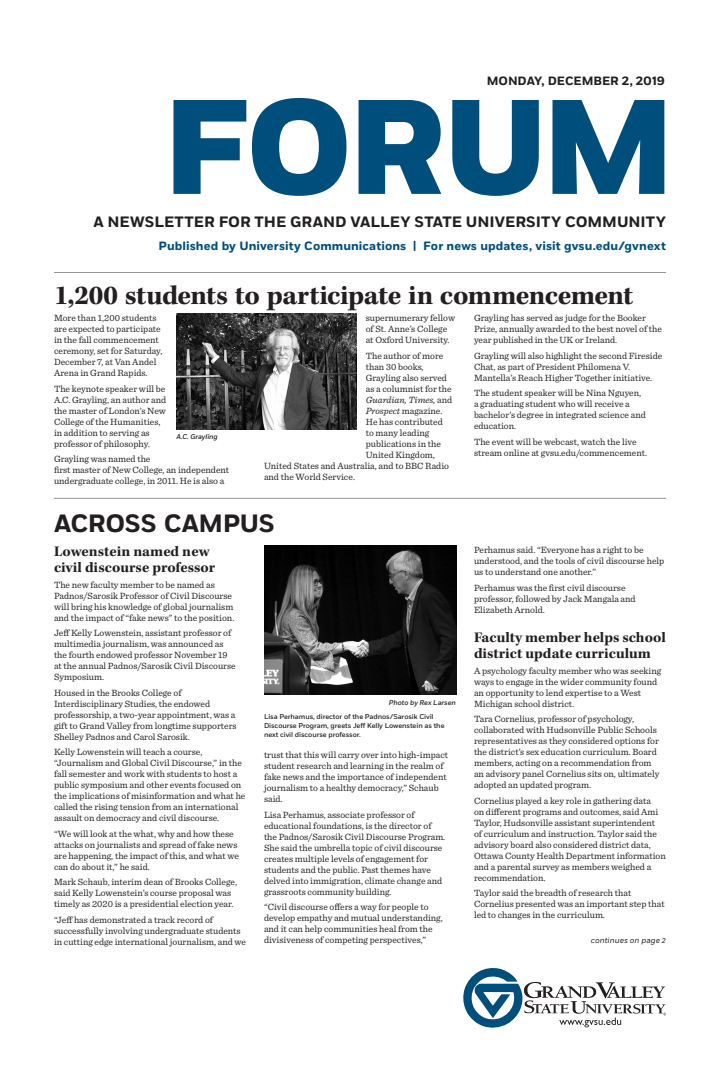
<style>
.page{position:relative;width:720px;height:1080px;background:#fff}
.page>*{position:absolute;margin:0;border:0;box-sizing:border-box;transform-origin:0 0}
.t1{font:800 134.1px "Fort";letter-spacing:-.03em;color:#004e7b}
.main_story_headline{font:700 28px "Kepler Std";letter-spacing:-.015em;color:#231f20}
.section_headline{font:700 25px "Fort";letter-spacing:-.015em;color:#231f20}
.story_headline{font:700 15px/16px "Kepler Std";color:#231f20}
.t2{font:700 15px "Fort";color:#231f20}
.t3{font:700 12px "Fort";letter-spacing:.005em;color:#004e7b}
.t4{font:700 12px "Fort";letter-spacing:-.005em;color:#231f20}
.body_copy{font:9.5px/11px "Sentinel";color:#231f20}
.body_copy-2{font:italic 9.5px "Sentinel";color:#231f20}
.story_continue_right{font:italic 8px "Fort";letter-spacing:.005em;color:#231f20}
.photo_caption{font:500 7px/9px "Fort";letter-spacing:-.01em;color:#231f20}
.photo_credit{font:italic 500 7px "Fort";color:#231f20}
.photo_name{font:italic 500 7px "Fort";letter-spacing:-.01em;color:#231f20}
.s1{font-style:normal}
.s2{font-style:italic}
</style>
<div class="page">
<svg style="left:463px;top:968px;width:203px;height:60px"></svg>
<hr style="left:54px;top:498px;width:612px;height:1px;background:#939598">
<img style="left:176px;top:313px;width:181px;height:117px">
<hr style="left:54px;top:272px;width:612px;height:1px;background:#939598">
<img style="left:264px;top:546px;width:192px;height:149px">
<p class="t4" style="left:487px;top:73px;width:180px">MONDAY, DECEMBER 2, 2019</p>
<p class="t1" style="left:162px;top:64px;width:515px">FORUM</p>
<p class="t2" style="left:93px;top:212px;width:574px">A NEWSLETTER FOR THE GRAND VALLEY STATE UNIVERSITY COMMUNITY</p>
<p class="t3" style="left:159px;top:239px;width:509px">Published by University Communications | For news updates, visit gvsu.edu/gvnext</p>
<p class="main_story_headline" style="left:54px;top:280px;width:581px">1,200 students to participate in commencement</p>
<p class="body_copy" style="left:54px;top:312px;width:110px">More than 1,200 students are expected to participate in the fall commencement ceremony, set for Saturday,<br>December 7, at Van Andel<br>Arena in Grand Rapids.</p>
<p class="body_copy" style="left:54px;top:382px;width:114px">The keynote speaker will be<br>A.C. Grayling, an author and the master of London’s New<br>College of the Humanities, in addition to serving as professor of philosophy.</p>
<p class="body_copy" style="left:54px;top:453px;width:177px">Grayling was named the<br>first master of New College, an independent undergraduate college, in 2011. He is also a</p>
<p class="body_copy" style="left:366px;top:312px;width:91px">supernumerary fellow of St. Anne’s College at Oxford University.</p>
<p class="body_copy" style="left:366px;top:349px;width:79px">The author of more</p>
<p class="body_copy" style="left:366px;top:360px;width:59px">than 30 books,</p>
<p class="body_copy" style="left:366px;top:371px;width:83px">Grayling also served</p>
<p class="body_copy" style="left:366px;top:382px;width:87px">as a columnist for the</p>
<p class="body_copy-2" style="left:366px;top:392px;width:88px">Guardian, Times, <span class="s1">and</span></p>
<p class="body_copy" style="left:366px;top:404px;width:78px"><span class="s2">Prospect</span> magazine.</p>
<p class="body_copy" style="left:366px;top:415px;width:79px">He has contributed</p>
<p class="body_copy" style="left:366px;top:426px;width:65px">to many leading</p>
<p class="body_copy" style="left:366px;top:437px;width:77px">publications in the</p>
<p class="body_copy" style="left:366px;top:448px;width:71px">United Kingdom,</p>
<p class="body_copy" style="left:264px;top:459px;width:187px">United States and Australia, and to BBC Radio</p>
<p class="body_copy" style="left:264px;top:470px;width:93px">and the World Service.</p>
<p class="body_copy" style="left:474px;top:312px;width:190px">Grayling has served as judge for the Booker<br>Prize, annually awarded to the best novel of the year published in the UK or Ireland.</p>
<p class="body_copy" style="left:474px;top:349px;width:190px">Grayling will also highlight the second Fireside<br>Chat, as part of President Philomena V.<br>Mantella’s Reach Higher Together initiative.</p>
<p class="body_copy" style="left:474px;top:387px;width:173px">The student speaker will be Nina Nguyen, a graduating student who will receive a bachelor’s degree in integrated science and education.</p>
<p class="body_copy" style="left:474px;top:435px;width:175px">The event will be webcast, watch the live stream online at gvsu.edu/commencement.</p>
<p class="photo_name" style="left:176px;top:433px;width:43px">A.C. Grayling</p>
<p class="section_headline" style="left:54px;top:508px;width:222px">ACROSS CAMPUS</p>
<p class="story_headline" style="left:54px;top:544px;width:163px">Lowenstein named new civil discourse professor</p>
<p class="body_copy" style="left:54px;top:578px;width:182px">The new faculty member to be named as Padnos/Sarosik Professor of Civil Discourse will bring his knowledge of global journalism and the impact of “fake news” to the position.</p>
<p class="body_copy" style="left:54px;top:627px;width:183px">Jeff Kelly Lowenstein, assistant professor of multimedia journalism, was announced as the fourth endowed professor November 19 at the annual Padnos/Sarosik Civil Discourse Symposium.</p>
<p class="body_copy" style="left:54px;top:686px;width:184px">Housed in the Brooks College of Interdisciplinary Studies, the endowed professorship, a two-year appointment, was a gift to Grand Valley from longtime supporters Shelley Padnos and Carol Sarosik.</p>
<p class="body_copy" style="left:54px;top:746px;width:193px">Kelly Lowenstein will teach a course, “Journalism and Global Civil Discourse,” in the fall semester and work with students to host a public symposium and other events focused on the implications of misinformation and what he called the rising tension from an international assault on democracy and civil discourse.</p>
<p class="body_copy" style="left:54px;top:827px;width:187px">“We will look at the what, why and how these attacks on journalists and spread of fake news are happening, the impact of this, and what we can do about it,” he said.</p>
<p class="body_copy" style="left:54px;top:876px;width:185px">Mark Schaub, interim dean of Brooks College, said Kelly Lowenstein’s course proposal was timely as 2020 is a presidential election year.</p>
<p class="body_copy" style="left:54px;top:913px;width:194px">“Jeff has demonstrated a track record of successfully involving undergraduate students in cutting edge international journalism, and we</p>
<p class="photo_credit" style="left:389px;top:698px;width:69px">Photo by Rex Larsen</p>
<p class="photo_caption" style="left:264px;top:712px;width:182px">Lisa Perhamus, director of the Padnos/Sarosik Civil<br>Discourse Program, greets Jeff Kelly Lowenstein as the next civil discourse professor.</p>
<p class="body_copy" style="left:264px;top:749px;width:186px">trust that this will carry over into high-impact student research and learning in the realm of fake news and the importance of independent journalism to a healthy democracy,” Schaub said.</p>
<p class="body_copy" style="left:264px;top:808px;width:183px">Lisa Perhamus, associate professor of educational foundations, is the director of the Padnos/Sarosik Civil Discourse Program.<br>She said the umbrella topic of civil discourse creates multiple levels of engagement for students and the public. Past themes have delved into immigration, climate change and grassroots community building.</p>
<p class="body_copy" style="left:264px;top:901px;width:180px">“Civil discourse offers a way for people to develop empathy and mutual understanding, and it can help communities heal from the divisiveness of competing perspectives,”</p>
<p class="body_copy" style="left:474px;top:544px;width:192px">Perhamus said. “Everyone has a right to be understood, and the tools of civil discourse help us to understand one another.”</p>
<p class="body_copy" style="left:474px;top:582px;width:163px">Perhamus was the first civil discourse professor, followed by Jack Mangala and<br>Elizabeth Arnold.</p>
<p class="story_headline" style="left:474px;top:630px;width:193px">Faculty member helps school district update curriculum</p>
<p class="body_copy" style="left:474px;top:665px;width:189px">A psychology faculty member who was seeking ways to engage in the wider community found an opportunity to lend expertise to a West Michigan school district.</p>
<p class="body_copy" style="left:474px;top:713px;width:187px">Tara Cornelius, professor of psychology, collaborated with Hudsonville Public Schools representatives as they considered options for the district’s sex education curriculum. Board members, acting on a recommendation from an advisory panel Cornelius sits on, ultimately adopted an updated program.</p>
<p class="body_copy" style="left:474px;top:795px;width:193px">Cornelius played a key role in gathering data<br>on different programs and outcomes, said Ami Taylor, Hudsonville assistant superintendent<br>of curriculum and instruction. Taylor said the advisory board also considered district data, Ottawa County Health Department information and a parental survey as members weighed a recommendation.</p>
<p class="body_copy" style="left:474px;top:887px;width:192px">Taylor said the breadth of research that<br>Cornelius presented was an important step that led to changes in the curriculum.</p>
<p class="story_continue_right" style="left:591px;top:935px;width:77px">continues on page 2</p>
</div>
